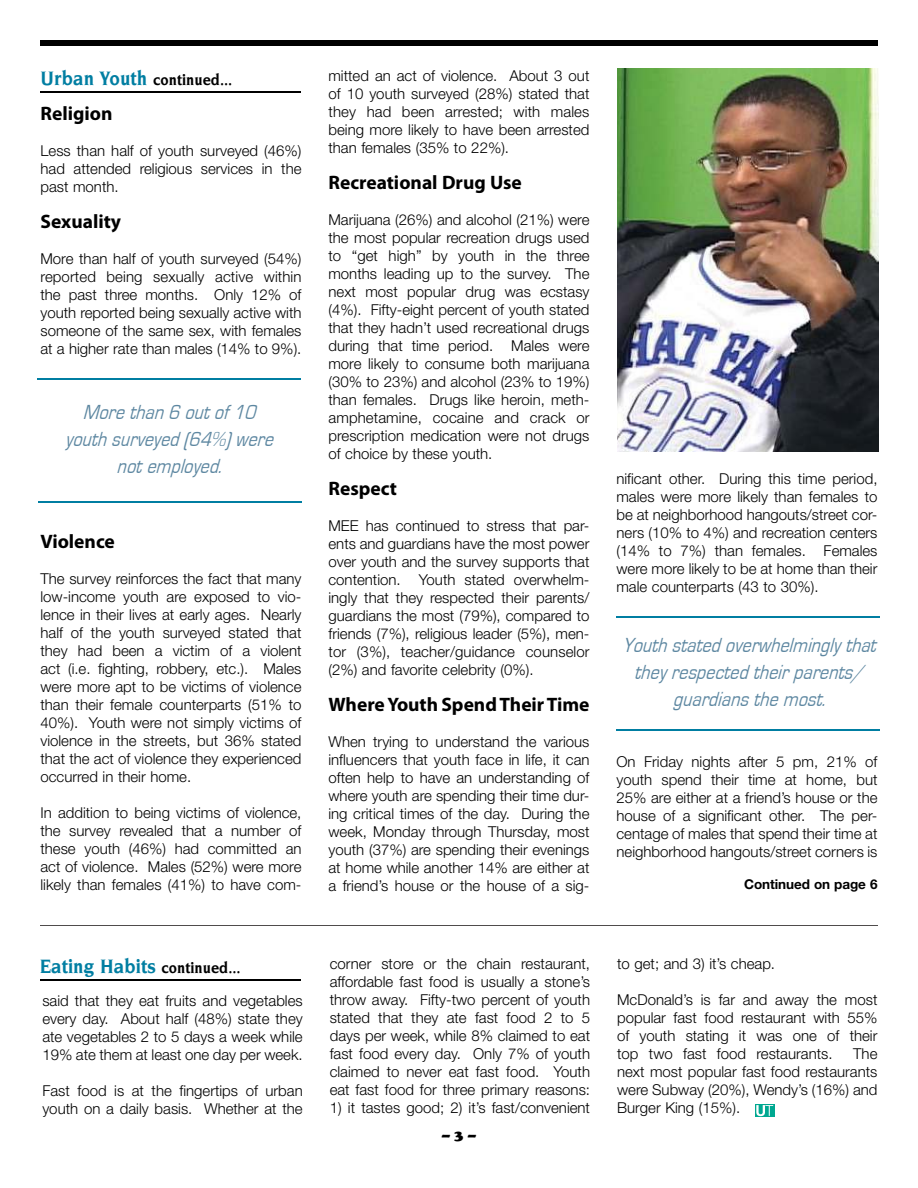
<style>
.page{position:relative;width:918px;height:1188px;background:#fff}
.page>*{position:absolute;margin:0;border:0;box-sizing:border-box;transform-origin:0 0}
.t1{font:italic 21px/27px "Eurostile";color:#5d87a1;text-align:center;scale:.85 1}
.t2{font:700 21px "Novarese";color:#007ea2;scale:.9 1}
.t3{font:700 19.5px "Myriad Pro";color:#000}
.t4{font:700 16.5px "Novarese";color:#000;scale:.9 1}
.t5{font:300 15px/18px "Helvetica Neue";color:#000;text-align:justify}
.t6{font:900 15px "Cooper";color:#000}
.t7{font:700 13.5px "Helvetica Neue";letter-spacing:-.005em;color:#000}
.s1{font-size:21px;color:#007ea2}
.s2{font-size:16.5px;color:#000}
</style>
<div class="page">
<div style="left:41px;top:40px;width:837px;height:6px;background:#000"></div>
<img style="left:617px;top:69px;width:261px;height:383px">
<div style="left:755px;top:1104px;width:19px;height:13px;background:#00a891"></div>
<svg style="left:756px;top:1105px;width:17px;height:11px"></svg>
<hr style="left:40px;top:979px;width:260px;height:2px;background:#000">
<hr style="left:40px;top:925px;width:837px;height:1px;background:#4f4c4c">
<hr style="left:41px;top:91px;width:260px;height:2px;background:#000">
<hr style="left:38px;top:378px;width:263px;height:2px;background:#007ea2">
<hr style="left:38px;top:501px;width:263px;height:2px;background:#007ea2">
<hr style="left:617px;top:616px;width:263px;height:2px;background:#007ea2">
<hr style="left:616px;top:729px;width:263px;height:2px;background:#007ea2">
<p class="t4" style="left:41px;top:73px;width:215px"><span class="s1">Urban Youth</span> continued...</p>
<h2 class="t3" style="left:40px;top:106px;width:73px">Religion</h2>
<p class="t5" style="left:40px;top:143px;width:263px">Less than half of youth surveyed (46%) had attended religious services in the past month.</p>
<h2 class="t3" style="left:40px;top:214px;width:82px">Sexuality</h2>
<p class="t5" style="left:40px;top:251px;width:263px">More than half of youth surveyed (54%) reported being sexually active within the past three months. Only 12% of youth reported being sexually active with someone of the same sex, with females at a higher rate than males (14% to 9%).</p>
<h1 class="t1" style="left:65px;top:399px;width:253px">Morethan6outof10 youthsurveyed(64%)were notemployed.</h1>
<h2 class="t3" style="left:40px;top:534px;width:76px">Violence</h2>
<p class="t5" style="left:40px;top:570px;width:263px">The survey reinforces the fact that many low-income youth are exposed to vio&shy;lence in their lives at early ages. Nearly half of the youth surveyed stated that they had been a victim of a violent act (i.e. fighting, robbery, etc.). Males were more apt to be victims of violence than their female counterparts (51% to 40%). Youth were not simply victims of violence in the streets, but 36% stated that the act of violence they experienced occurred in their home.</p>
<p class="t5" style="left:40px;top:804px;width:263px">In addition to being victims of violence, the survey revealed that a number of these youth (46%) had committed an act of violence. Males (52%) were more likely than females (41%) to have com-</p>
<h1 class="t2" style="left:40px;top:958px;width:225px">Eating Habits <span class="s2">continued...</span></h1>
<p class="t5" style="left:42px;top:992px;width:262px">said that they eat fruits and vegetables every day. About half (48%) state they ate vegetables 2 to 5 days a week while 19% ate them at least one day per week.</p>
<p class="t5" style="left:42px;top:1082px;width:262px">Fast food is at the fingertips of urban youth on a daily basis. Whether at the</p>
<p class="t5" style="left:328px;top:67px;width:262px">mitted an act of violence. About 3 out of 10 youth surveyed (28%) stated that they had been arrested; with males being more likely to have been arrested than females (35% to 22%).</p>
<h2 class="t3" style="left:328px;top:175px;width:195px">Recreational Drug Use</h2>
<p class="t5" style="left:328px;top:211px;width:263px">Marijuana (26%) and alcohol (21%) were the most popular recreation drugs used to “get high” by youth in the three months leading up to the survey. The next most popular drug was ecstasy (4%). Fifty-eight percent of youth stated that they hadn’t used recreational drugs during that time period. Males were more likely to consume both marijuana (30% to 23%) and alcohol (23% to 19%) than females. Drugs like heroin, meth&shy;amphetamine, cocaine and crack or prescription medication were not drugs of choice by these youth.</p>
<h2 class="t3" style="left:328px;top:481px;width:70px">Respect</h2>
<p class="t5" style="left:328px;top:517px;width:263px">MEE has continued to stress that par&shy;ents and guardians have the most power over youth and the survey supports that contention. Youth stated overwhelm&shy;ingly that they respected their parents/ guardians the most (79%), compared to friends (7%), religious leader (5%), men&shy;tor (3%), teacher/guidance counselor (2%) and favorite celebrity (0%).</p>
<h2 class="t3" style="left:328px;top:697px;width:263px">Where Youth Spend Their Time</h2>
<p class="t5" style="left:328px;top:733px;width:263px">When trying to understand the various influencers that youth face in life, it can often help to have an understanding of where youth are spending their time dur&shy;ing critical times of the day. During the week, Monday through Thursday, most youth (37%) are spending their evenings at home while another 14% are either at a friend’s house or the house of a sig-</p>
<p class="t5" style="left:330px;top:955px;width:262px">corner store or the chain restaurant, affordable fast food is usually a stone’s throw away. Fifty-two percent of youth stated that they ate fast food 2 to 5 days per week, while 8% claimed to eat fast food every day. Only 7% of youth claimed to never eat fast food. Youth eat fast food for three primary reasons:</p>
<p class="t5" style="left:330px;top:1099px;width:262px">1) it tastes good; 2) it’s fast/convenient</p>
<p class="t6" style="left:441px;top:1126px;width:37px">– 3 –</p>
<p class="t5" style="left:616px;top:470px;width:263px">nificant other. During this time period, males were more likely than females to be at neighborhood hangouts/street cor&shy;ners (10% to 4%) and recreation centers (14% to 7%) than females. Females were more likely to be at home than their male counterparts (43 to 30%).</p>
<h1 class="t1" style="left:622px;top:632px;width:307px">Youthstatedoverwhelmingly that they respectedtheirparents/ guardiansthemost.</h1>
<p class="t5" style="left:616px;top:753px;width:263px">On Friday nights after 5 pm, 21% of youth spend their time at home, but 25% are either at a friend’s house or the house of a significant other. The per&shy;centage of males that spend their time at neighborhood hangouts/street corners is</p>
<p class="t7" style="left:744px;top:880px;width:135px">Continued on page 6</p>
<p class="t5" style="left:617px;top:955px;width:159px">to get; and 3) it’s cheap.</p>
<p class="t5" style="left:617px;top:991px;width:262px">McDonald’s is far and away the most popular fast food restaurant with 55% of youth stating it was one of their top two fast food restaurants.</p>
<p class="t5" style="left:617px;top:1045px;width:262px;text-indent:236px">The next most popular fast food restaurants were Subway (20%), Wendy’s (16%) and Burger King (15%).</p>
</div>
